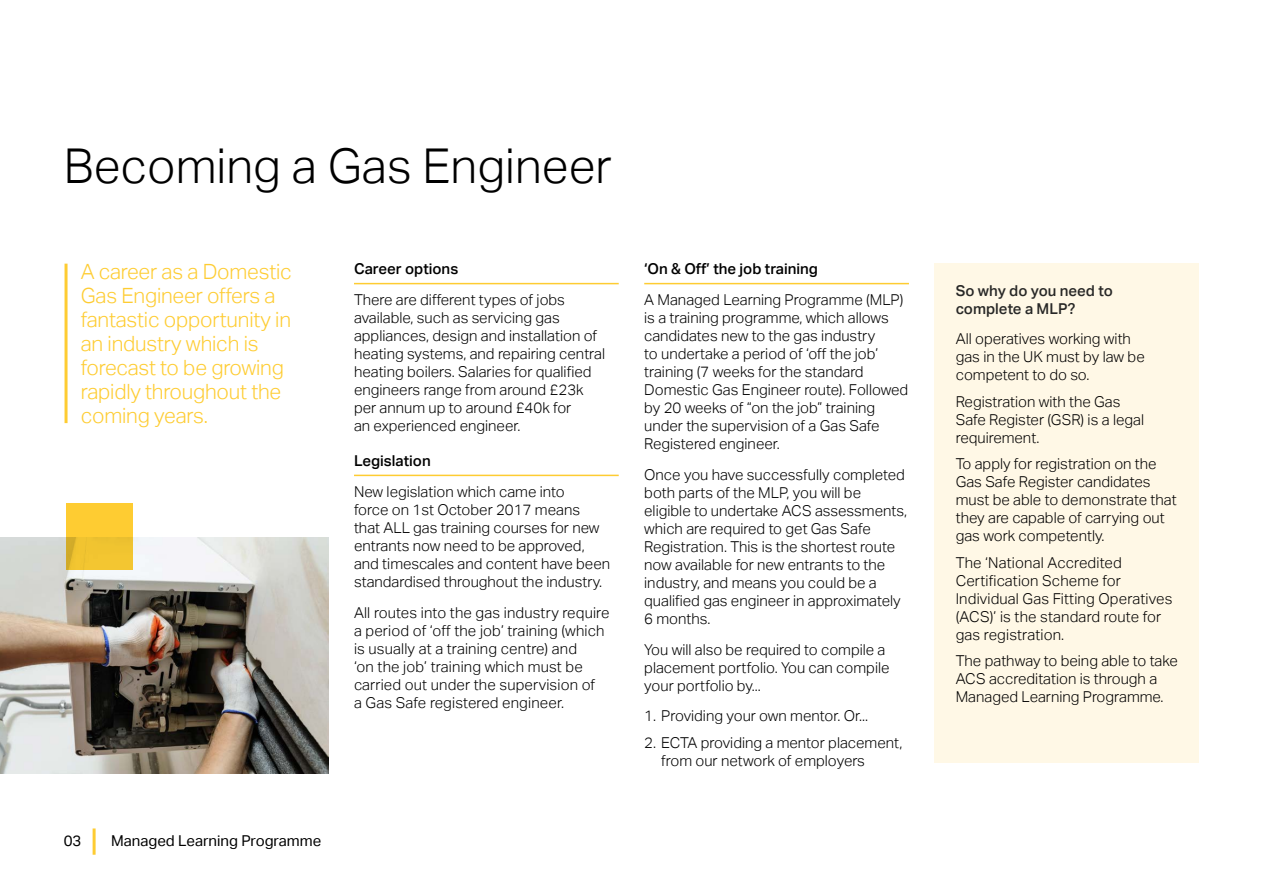
<style>
.page{position:relative;width:1263px;height:893px;background:#fff}
.page>*{position:absolute;margin:0;border:0;box-sizing:border-box;transform-origin:0 0}
.t1{font:300 48px "Aktiv Grotesk";color:#000}
.t2{font:300 21px/24px "Aktiv Grotesk";letter-spacing:-.01em;color:#fecc32}
.t3{font:300 15px/18px "Aktiv Grotesk";color:#000}
.t4{font:500 15px "Aktiv Grotesk";color:#000}
.t5{font:500 15px/18px "Aktiv Grotesk";color:#282827}
.t6{font:15px "Aktiv Grotesk";color:#000}
</style>
<div class="page">
<hr style="left:354px;top:283px;width:265px;height:1px;background:#fecc32">
<hr style="left:354px;top:475px;width:265px;height:1px;background:#fecc32">
<hr style="left:644px;top:283px;width:265px;height:1px;background:#fecc32">
<hr style="left:65px;top:264px;width:3px;height:159px;background:#fecc32">
<img style="left:0;top:537px;width:328px;height:237px">
<div style="left:66px;top:504px;width:66px;height:66px;background:#fecc32"></div>
<hr style="left:93px;top:828px;width:3px;height:27px;background:#fecc32">
<div style="left:934px;top:264px;width:265px;height:499px;background:#fff8e6"></div>
<h1 class="t1" style="left:64px;top:138px;width:549px">Becoming a Gas Engineer</h1>
<h2 class="t2" style="left:81px;top:259px;width:212px">A career as a Domestic<br>Gas Engineer offers a fantastic opportunity in an industry which is forecast to be growing rapidly throughout the coming years.</h2>
<p class="t4" style="left:354px;top:260px;width:106px">Career options</p>
<p class="t3" style="left:354px;top:291px;width:253px">There are different types of jobs available, such as servicing gas appliances, design and installation of heating systems, and repairing central heating boilers. Salaries for qualified engineers range from around £23k per annum up to around £40k for<br>an experienced engineer.</p>
<p class="t4" style="left:354px;top:452px;width:78px">Legislation</p>
<p class="t3" style="left:354px;top:483px;width:258px">New legislation which came into<br>force on 1st October 2017 means<br>that ALL gas training courses for new entrants now need to be approved, and timescales and content have been standardised throughout the industry.</p>
<p class="t3" style="left:354px;top:603px;width:257px">All routes into the gas industry require a period of ‘off the job’ training (which is usually at a training centre) and<br>‘on the job’ training which must be carried out under the supervision of<br>a Gas Safe registered engineer.</p>
<p class="t6" style="left:64px;top:832px;width:19px">03</p>
<p class="t6" style="left:111px;top:832px;width:212px">Managed Learning Programme</p>
<p class="t4" style="left:644px;top:260px;width:175px">‘On &amp; Off’ the job training</p>
<p class="t3" style="left:644px;top:291px;width:266px">A Managed Learning Programme (MLP) is a training programme, which allows candidates new to the gas industry<br>to undertake a period of ‘off the job’ training (7 weeks for the standard Domestic Gas Engineer route). Followed by 20 weeks of “on the job” training under the supervision of a Gas Safe Registered engineer.</p>
<p class="t3" style="left:644px;top:466px;width:264px">Once you have successfully completed both parts of the MLP, you will be eligible to undertake ACS assessments, which are required to get Gas Safe Registration. This is the shortest route now available for new entrants to the industry, and means you could be a qualified gas engineer in approximately 6 months.</p>
<p class="t3" style="left:644px;top:640px;width:247px">You will also be required to compile a placement portfolio. You can compile your portfolio by...</p>
<p class="t3" style="left:644px;top:707px;width:225px">1. Providing your own mentor. Or...</p>
<p class="t3" style="left:661px;top:734px;width:243px;text-indent:-17px">2. ECTA providing a mentor placement, from our network of employers</p>
<p class="t5" style="left:956px;top:281px;width:159px">So why do you need to complete a MLP?</p>
<p class="t3" style="left:956px;top:330px;width:190px">All operatives working with gas in the UK must by law be competent to do so.</p>
<p class="t3" style="left:956px;top:393px;width:190px">Registration with the Gas<br>Safe Register (GSR) is a legal requirement.</p>
<p class="t3" style="left:956px;top:455px;width:222px">To apply for registration on the<br>Gas Safe Register candidates must be able to demonstrate that they are capable of carrying out gas work competently.</p>
<p class="t3" style="left:956px;top:554px;width:218px">The ‘National Accredited<br>Certification Scheme for<br>Individual Gas Fitting Operatives (ACS)’ is the standard route for gas registration.</p>
<p class="t3" style="left:956px;top:652px;width:224px">The pathway to being able to take<br>ACS accreditation is through a<br>Managed Learning Programme.</p>
</div>
